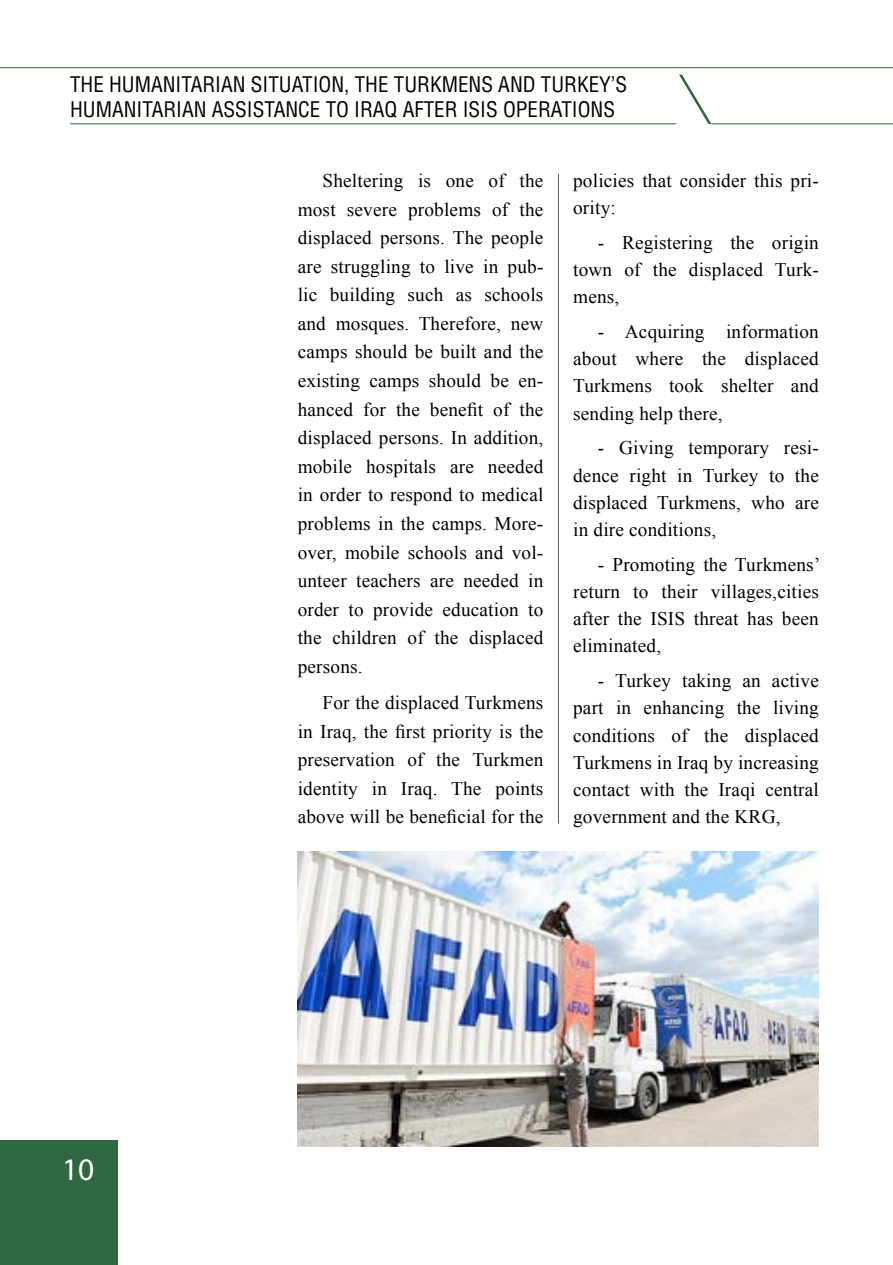
<style>
.page{position:relative;width:893px;height:1265px;background:#fff}
.page>*{position:absolute;margin:0;border:0;box-sizing:border-box;transform-origin:0 0}
.t1{font:31.5px "Myriad Pro";color:#fff}
.t2{font:condensed 21px/25.2px "Helvetica LT Std";color:#000}
.t3{font:19.25px/28.5px "Times New Roman";letter-spacing:.01em;color:#000;text-align:justify}
</style>
<div class="page">
<hr style="left:711px;top:123px;width:182px;height:1px;background:#2f6740">
<hr style="left:0;top:67px;width:893px;height:1px;background:#2f6740">
<svg style="left:679px;top:75px;width:32px;height:49px"></svg>
<hr style="left:70px;top:123px;width:606px;height:1px;background:#2f6740">
<div style="left:0;top:1141px;width:117px;height:124px;background:#2f6740"></div>
<hr style="left:558px;top:174px;width:1px;height:649px;background:#58595b">
<img style="left:298px;top:852px;width:520px;height:295px">
<p class="t2" style="left:70px;top:72px;width:559px">THE HUMANITARIAN SITUATION, THE TURKMENS AND TURKEY’S<br>HUMANITARIAN ASSISTANCE TO IRAQ AFTER ISIS OPERATIONS</p>
<h1 class="t1" style="left:62px;top:1150px;width:34px">10</h1>
<p class="t3" style="left:298px;top:166px;width:247px;text-indent:25px">Sheltering is one of the most severe problems of the displaced persons. The people are struggling to live in pub&shy;lic building such as schools and mosques. Therefore, new camps should be built and the existing camps should be en&shy;hanced for the benefit of the displaced persons. In addition, mobile hospitals are needed in order to respond to medical problems in the camps. More&shy;over, mobile schools and vol&shy;unteer teachers are needed in order to provide education to the children of the displaced persons.</p>
<p class="t3" style="left:298px;top:688px;width:247px;text-indent:25px">For the displaced Turkmens in Iraq, the first priority is the preservation of the Turkmen identity in Iraq. The points above will be beneficial for the</p>
<p class="t3" style="left:573px;top:166px;width:247px;line-height:27.3px">policies that consider this pri&shy;ority:</p>
<p class="t3" style="left:573px;top:228px;width:247px;line-height:27.3px;text-indent:25px">- Registering the origin town of the displaced Turk&shy;mens,</p>
<p class="t3" style="left:573px;top:318px;width:247px;line-height:27.3px;text-indent:25px">- Acquiring information about where the displaced Turkmens took shelter and sending help there,</p>
<p class="t3" style="left:573px;top:434px;width:247px;line-height:27.3px;text-indent:25px">- Giving temporary resi&shy;dence right in Turkey to the displaced Turkmens, who are in dire conditions,</p>
<p class="t3" style="left:573px;top:550px;width:249px;line-height:27.3px;text-indent:25px">- Promoting the Turkmens’ return to their villages,cities after the ISIS threat has been eliminated,</p>
<p class="t3" style="left:573px;top:667px;width:247px;line-height:27.3px;text-indent:25px">- Turkey taking an active part in enhancing the living conditions of the displaced Turkmens in Iraq by increasing contact with the Iraqi central government and the KRG,</p>
</div>
